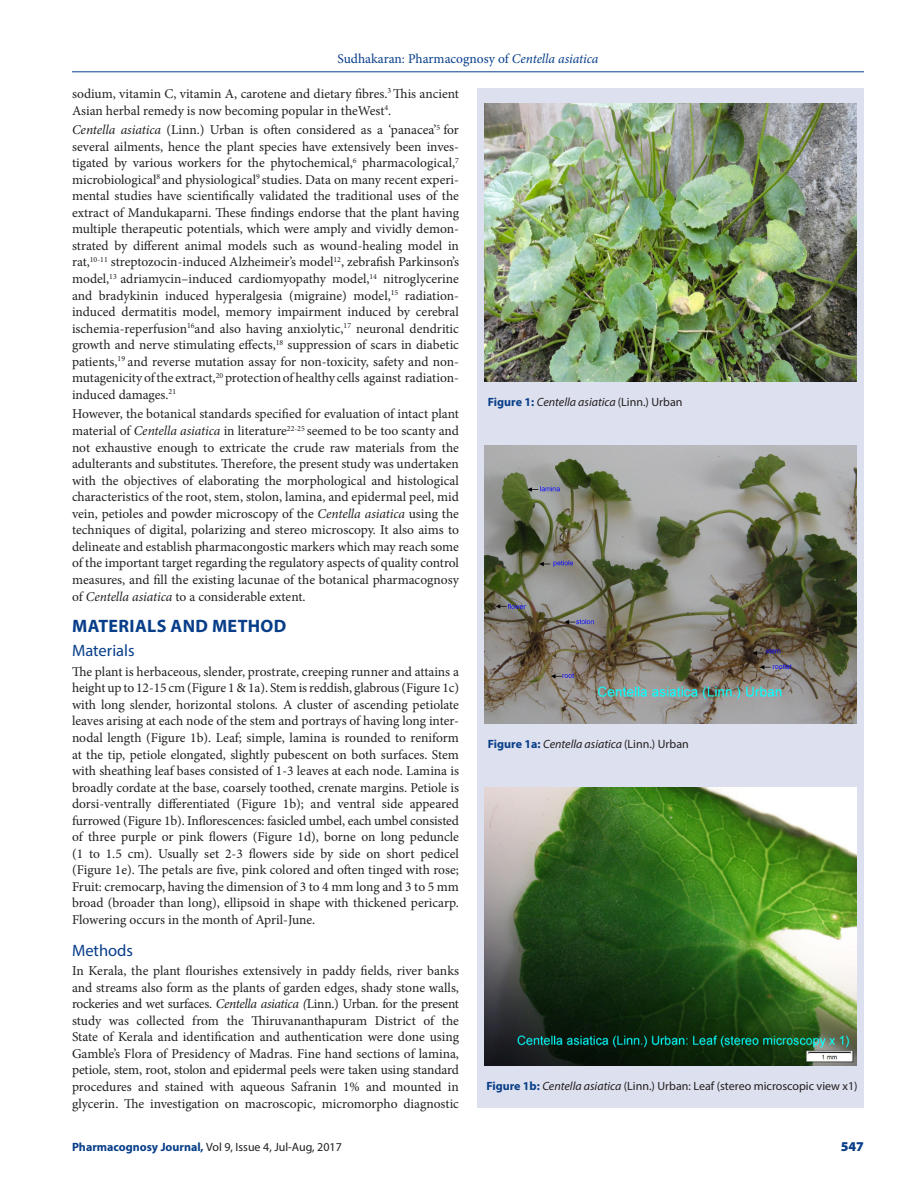
<style>
.page{position:relative;width:918px;height:1188px;background:#fff}
.page>*{position:absolute;margin:0;border:0;box-sizing:border-box;transform-origin:0 0}
._1_HD{font:700 18px "Myriad Pro";letter-spacing:.02em;color:#083e89}
._2_HD{font:16.5px "Myriad Pro";color:#083e89}
.TXT{font:13.5px/16.5px "Minion Pro";color:#231f20;text-align:justify}
.t1{font:13.5px "Minion Pro";color:#083e89}
.RRH{font:900 13.5px "Myriad Pro";color:#083e89}
.FIG_CAP{font:italic 12px "Myriad Pro";color:#231f20}
.FIG_CAP-2{font:12px "Myriad Pro";color:#231f20}
.RRH-2{font:12px "Myriad Pro";color:#231f20}
.s1{font-style:italic}
.s2{font-weight:700;font-style:normal;color:#083e89}
.s3{font-style:normal}
.s4{font-weight:700;color:#083e89}
</style>
<div class="page">
<hr style="left:72px;top:72px;width:792px;height:1px;background:#083e89">
<div style="left:477px;top:88px;width:387px;height:1020px;background:#dde0ee"></div>
<img style="left:485px;top:103px;width:371px;height:279px">
<img style="left:485px;top:445px;width:371px;height:278px">
<img style="left:485px;top:787px;width:371px;height:279px">
<p class="t1" style="left:337px;top:50px;width:263px">Sudhakaran: Pharmacognosy of <span class="s1">Centella asiatica</span></p>
<p class="TXT" style="left:72px;top:85px;width:388px">sodium, vitamin C, vitamin A, carotene and dietary fibres.<sup>3</sup> This ancient<br>Asian herbal remedy is now becoming popular in theWest<sup>4</sup>.</p>
<p class="TXT" style="left:72px;top:122px;width:389px"><span class="s1">Centella asiatica</span> (Linn.) Urban is often considered as a ‘panacea’<sup>5</sup> for several ailments, hence the plant species have extensively been inves&shy;tigated by various workers for the phytochemical,<sup>6</sup> pharmacological,<sup>7 </sup>microbiological<sup>8</sup> and physiological<sup>9</sup> studies. Data on many recent experi&shy;mental studies have scientifically validated the traditional uses of the extract of Mandukaparni. These findings endorse that the plant having multiple therapeutic potentials, which were amply and vividly demon&shy;strated by different animal models such as wound-healing model in rat,<sup>10-11</sup> streptozocin-induced Alzheimeir’s model<sup>12</sup>, zebrafish Parkinson’s model,<sup>13</sup> adriamycin–induced cardiomyopathy model,<sup>14</sup> nitroglycerine and bradykinin induced hyperalgesia (migraine) model,<sup>15</sup> radiation&shy;induced dermatitis model, memory impairment induced by cerebral ischemia-reperfusion<sup>16</sup>and also having anxiolytic,<sup>17</sup> neuronal dendritic growth and nerve stimulating effects,<sup>18</sup> suppression of scars in diabetic patients,<sup>19</sup> and reverse mutation assay for non-toxicity, safety and non&shy;mutagenicity of the extract,<sup>20</sup> protection of healthy cells against radiation&shy;induced damages.<sup>21</sup></p>
<p class="TXT" style="left:72px;top:406px;width:389px">However, the botanical standards specified for evaluation of intact plant material of <span class="s1">Centella asiatica</span> in literature<sup>22-25</sup> seemed to be too scanty and not exhaustive enough to extricate the crude raw materials from the adulterants and substitutes. Therefore, the present study was undertaken with the objectives of elaborating the morphological and histological characteristics of the root, stem, stolon, lamina, and epidermal peel, mid vein, petioles and powder microscopy of the <span class="s1">Centella asiatica</span> using the techniques of digital, polarizing and stereo microscopy. It also aims to delineate and establish pharmacongostic markers which may reach some of the important target regarding the regulatory aspects of quality control measures, and fill the existing lacunae of the botanical pharmacognosy of <span class="s1">Centella asiatica</span> to a considerable extent.</p>
<p class="_1_HD" style="left:72px;top:614px;width:216px">MATERIALS AND METHOD</p>
<p class="_2_HD" style="left:72px;top:640px;width:64px">Materials</p>
<p class="TXT" style="left:72px;top:663px;width:389px">The plant is herbaceous, slender, prostrate, creeping runner and attains a height up to 12-15 cm (Figure 1 &amp; 1a). Stem is reddish, glabrous (Figure 1c) with long slender, horizontal stolons. A cluster of ascending petiolate leaves arising at each node of the stem and portrays of having long inter&shy;nodal length (Figure 1b). Leaf; simple, lamina is rounded to reniform at the tip, petiole elongated, slightly pubescent on both surfaces. Stem with sheathing leaf bases consisted of 1-3 leaves at each node. Lamina is broadly cordate at the base, coarsely toothed, crenate margins. Petiole is dorsi-ventrally differentiated (Figure 1b); and ventral side appeared furrowed (Figure 1b). Inflorescences: fasicled umbel, each umbel consisted of three purple or pink flowers (Figure 1d), borne on long peduncle (1 to 1.5 cm). Usually set 2-3 flowers side by side on short pedicel (Figure 1e). The petals are five, pink colored and often tinged with rose; Fruit: cremocarp, having the dimension of 3 to 4 mm long and 3 to 5 mm broad (broader than long), ellipsoid in shape with thickened pericarp.<br>Flowering occurs in the month of April-June.</p>
<p class="_2_HD" style="left:72px;top:940px;width:63px">Methods</p>
<p class="TXT" style="left:72px;top:963px;width:389px">In Kerala, the plant flourishes extensively in paddy fields, river banks and streams also form as the plants of garden edges, shady stone walls, rockeries and wet surfaces. <span class="s1">Centella asiatica (</span>Linn.) Urban. for the present study was collected from the Thiruvananthapuram District of the State of Kerala and identification and authentication were done using Gamble’s Flora of Presidency of Madras. Fine hand sections of lamina, petiole, stem, root, stolon and epidermal peels were taken using standard procedures and stained with aqueous Safranin 1% and mounted in glycerin. The investigation on macroscopic, micromorpho diagnostic</p>
<p class="FIG_CAP" style="left:488px;top:394px;width:196px"><span class="s2">Figure 1:</span> Centella asiatica <span class="s3">(Linn.) Urban</span></p>
<p class="FIG_CAP" style="left:488px;top:736px;width:203px"><span class="s2">Figure 1a:</span> Centella asiatica <span class="s3">(Linn.) Urban</span></p>
<p class="FIG_CAP-2" style="left:486px;top:1078px;width:373px"><span class="s4">Figure 1b:</span> <span class="s1">Centella asiatica</span> (Linn.) Urban: Leaf (stereo microscopic view x1)</p>
<p class="RRH-2" style="left:72px;top:1139px;width:271px"><span class="s4">Pharmacognosy Journal,</span> Vol 9, Issue 4, Jul-Aug, 2017</p>
<p class="RRH" style="left:841px;top:1137px;width:25px">547</p>
</div>
